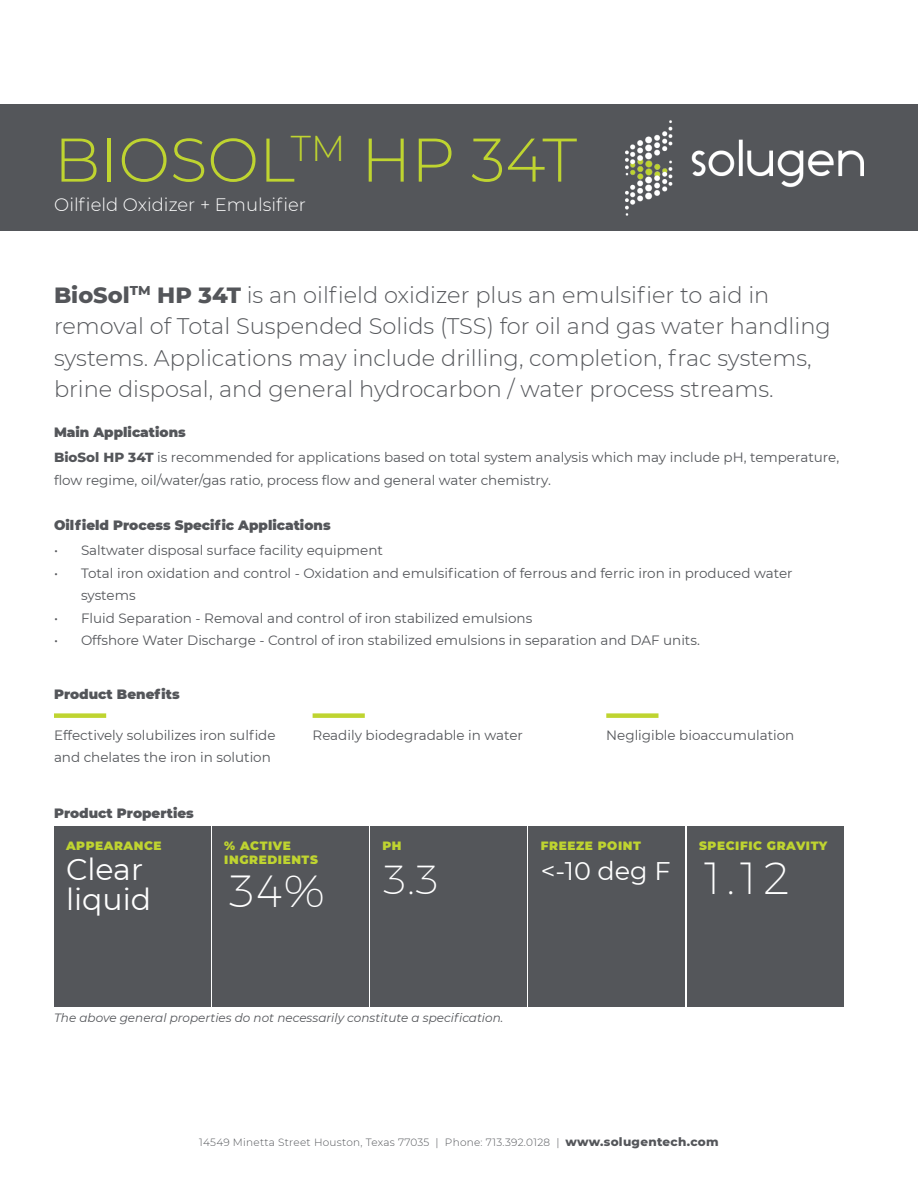
<style>
.page{position:relative;width:918px;height:1188px;background:#fff}
.page>*{position:absolute;margin:0;border:0;box-sizing:border-box;transform-origin:0 0}
.t1{font:300 61.5px "Montserrat";color:#bfd430}
.t2{font:200 45px "Montserrat";color:#fff}
.t3{font:200 40.5px "Montserrat";color:#fff}
.t4{font:30px/30px "Montserrat";color:#fff}
.t5{font:25.5px "Montserrat";color:#fff}
.t6{font:300 22.5px/31.5px "Montserrat";color:#54565a}
.t7{font:300 18px "Montserrat";color:#fff}
.t8{font:13.5px/22.5px "Montserrat";color:#54565a}
.t9{font:900 13.5px "Montserrat";color:#54565a}
.t10{font:italic 12px "Montserrat";color:#54565a}
.t11{font:900 12px/13.5px "Montserrat";letter-spacing:.05em;color:#bfd430}
.t12{font:300 10.5px "Montserrat";letter-spacing:.025em;color:#54565a}
.s1{font-weight:800}
.s2{font-weight:900}
.s3{font-weight:800;font-size:12px}
</style>
<div class="page">
<div style="left:0;top:104px;width:918px;height:127px;background:#54565a"></div>
<img style="left:626px;top:120px;width:238px;height:95px">
<div style="left:54px;top:713px;width:52px;height:5px;background:#bfd430"></div>
<div style="left:313px;top:713px;width:52px;height:5px;background:#bfd430"></div>
<div style="left:606px;top:713px;width:53px;height:5px;background:#bfd430"></div>
<div style="left:54px;top:827px;width:156px;height:180px;background:#54565a"></div>
<div style="left:212px;top:827px;width:156px;height:180px;background:#54565a"></div>
<div style="left:371px;top:827px;width:156px;height:180px;background:#54565a"></div>
<div style="left:529px;top:827px;width:156px;height:180px;background:#54565a"></div>
<div style="left:687px;top:827px;width:156px;height:180px;background:#54565a"></div>
<h1 class="t1" style="left:54px;top:118px;width:525px">BIOSOL<sup>TM</sup> HP 34T</h1>
<h3 class="t7" style="left:54px;top:192px;width:253px">Oilfield Oxidizer + Emulsifier</h3>
<p class="t6" style="left:54px;top:278px;width:778px"><span class="s1">BioSol</span><sup>TM</sup> <span class="s1">HP 34T</span> is an oilfield oxidizer plus an emulsifier to aid in removal of Total Suspended Solids (TSS) for oil and gas water handling systems. Applications may include drilling, completion, frac systems, brine disposal, and general hydrocarbon / water process streams.</p>
<p class="t8" style="left:54px;top:419px;width:787px;line-height:25.5px"><span class="s2">Main Applications<br></span><span class="s1">BioSol HP 34T</span> is recommended for applications based on total system analysis which may include pH, temperature,</p>
<p class="t8" style="left:54px;top:468px;width:498px">flow regime, oil/water/gas ratio, process flow and general water chemistry.</p>
<p class="t9" style="left:54px;top:515px;width:278px">Oilfield Process Specific Applications</p>
<p class="t8" style="left:54px;top:539px;width:331px">• Saltwater disposal surface facility equipment</p>
<p class="t8" style="left:81px;top:561px;width:713px;text-indent:-27px">• Total iron oxidation and control - Oxidation and emulsification of ferrous and ferric iron in produced water systems</p>
<p class="t8" style="left:54px;top:606px;width:480px">• Fluid Separation - Removal and control of iron stabilized emulsions</p>
<p class="t8" style="left:54px;top:629px;width:647px">• Offshore Water Discharge - Control of iron stabilized emulsions in separation and DAF units.</p>
<p class="t9" style="left:54px;top:685px;width:127px">Product Benefits</p>
<p class="t8" style="left:54px;top:723px;width:223px">Effectively solubilizes iron sulfide and chelates the iron in solution</p>
<p class="t8" style="left:313px;top:723px;width:212px">Readily biodegradable in water</p>
<p class="t8" style="left:606px;top:723px;width:190px">Negligible bioaccumulation</p>
<p class="t9" style="left:54px;top:803px;width:141px">Product Properties</p>
<p class="t11" style="left:66px;top:839px;width:97px">APPEARANCE</p>
<h3 class="t4" style="left:66px;top:854px;width:87px">Clear liquid</h3>
<p class="t11" style="left:224px;top:839px;width:95px">% ACTIVE<br>INGREDIENTS</p>
<h2 class="t2" style="left:228px;top:864px;width:98px">34%</h2>
<p class="t11" style="left:383px;top:839px;width:21px">PH</p>
<h3 class="t3" style="left:383px;top:855px;width:59px">3.3</h3>
<p class="t10" style="left:54px;top:1010px;width:451px">The above general properties do not necessarily constitute a specification.</p>
<p class="t11" style="left:541px;top:839px;width:102px">FREEZE POINT</p>
<h3 class="t5" style="left:541px;top:854px;width:131px">&lt;-10 deg F</h3>
<p class="t11" style="left:699px;top:839px;width:130px">SPECIFIC GRAVITY</p>
<h2 class="t2" style="left:699px;top:851px;width:93px">1.12</h2>
<p class="t12" style="left:199px;top:1135px;width:521px">14549 Minetta Street Houston, Texas 77035 | Phone: 713.392.0128 | <span class="s3">www.solugentech.com</span></p>
</div>
